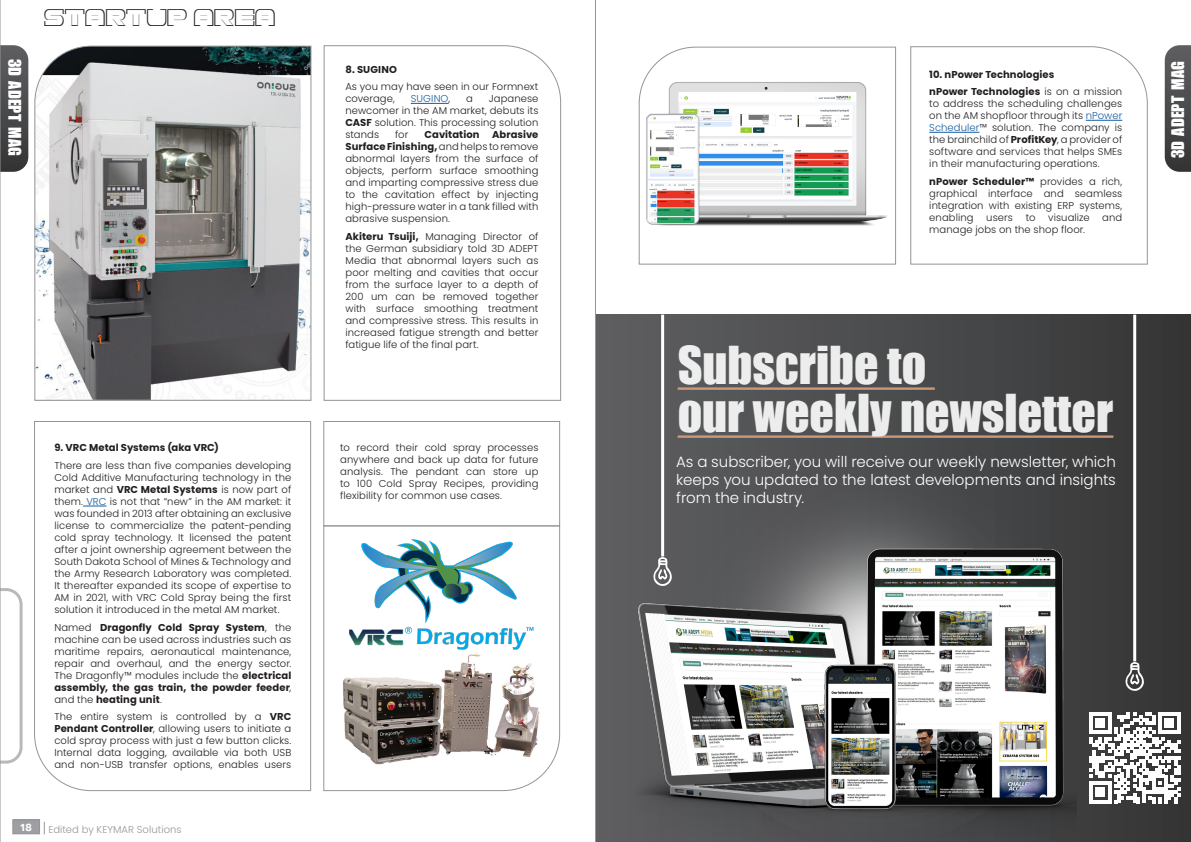
<style>
.page{position:relative;width:1191px;height:842px;background:#fff}
.page>*{position:absolute;margin:0;border:0;box-sizing:border-box;transform-origin:0 0}
.t1{font:48px/48px "Impact";color:#fff}
.Intro_to_paragraph{font:24px "Spac 3 neon";color:#231f20}
.t2{font:16px "Impact";letter-spacing:.005em;color:#fff}
.style_ymar_de_paragr{font:300 15px/18px "Poppins";letter-spacing:-.005em;color:#fff;text-align:justify}
.t3{font:300 10px/12px "Poppins";letter-spacing:.01em;color:#231f20;text-align:justify}
.t4{font:700 10px "Poppins";letter-spacing:.005em;color:#231f20}
.t5{font:300 10px "Poppins";letter-spacing:.005em;color:#949699}
.t6{font:300 10px "Poppins";letter-spacing:.01em;color:#175d9e}
.t7{font:700 10px "Objective";color:#fff}
.s1{font-weight:700}
.s2{color:#175d9e}
.s3{color:#231f20}
</style>
<div class="page">
<svg style="left:44px;top:822px;width:1px;height:12px"></svg>
<svg style="left:1164px;top:45px;width:27px;height:127px;background:#545556"></svg>
<svg style="left:1px;top:45px;width:27px;height:127px;background:#4f4f50"></svg>
<svg style="left:1px;top:588px;width:22px;height:176px"></svg>
<div style="left:13px;top:820px;width:27px;height:14px;background:#9d9fa2"></div>
<div style="left:12px;top:819px;width:28px;height:15px;border:1px solid #939598"></div>
<hr style="left:595px;top:0;width:1px;height:842px;background:#939598">
<hr style="left:0;top:0;width:1px;height:842px;background:#939598">
<svg style="left:323px;top:45px;width:238px;height:356px"></svg>
<svg style="left:34px;top:45px;width:278px;height:356px;background:#98999a"></svg>
<hr style="left:411px;top:103px;width:37px;height:1px;background:#175d9e">
<svg style="left:323px;top:526px;width:237px;height:266px"></svg>
<svg style="left:910px;top:46px;width:238px;height:219px"></svg>
<svg style="left:34px;top:421px;width:278px;height:371px"></svg>
<svg style="left:638px;top:46px;width:258px;height:219px"></svg>
<svg style="left:83px;top:506px;width:23px;height:1px"></svg>
<hr style="left:1085px;top:120px;width:37px;height:1px;background:#175d9e">
<hr style="left:929px;top:132px;width:50px;height:1px;background:#175d9e">
<div style="left:323px;top:421px;width:237px;height:105px;border:1px solid #939598"></div>
<div style="left:596px;top:315px;width:595px;height:527px;background:linear-gradient(to right,#5f6062,#363637)"></div>
<img style="left:628px;top:447px;width:448px;height:391px">
<hr style="left:661px;top:315px;width:3px;height:241px;background:#fff">
<svg style="left:653px;top:557px;width:19px;height:30px"></svg>
<hr style="left:677px;top:387px;width:257px;height:3px;background:#d7a27f">
<hr style="left:677px;top:435px;width:436px;height:3px;background:#d7a27f">
<hr style="left:1133px;top:315px;width:3px;height:346px;background:#fff">
<svg style="left:1089px;top:588px;width:102px;height:215px"></svg>
<img style="left:349px;top:539px;width:185px;height:111px">
<h3 class="t2" style="left:27px;top:59px;width:99px;rotate:90deg">3D ADEPT MAG</h3>
<p class="Intro_to_paragraph" style="left:45px;top:6px;width:233px">STARTUP AREA</p>
<p class="t4" style="left:54px;top:442px;width:166px">9. VRC Metal Systems (aka VRC)</p>
<p class="t3" style="left:54px;top:460px;width:238px">There are less than five companies developing Cold Additive Manufacturing technology in the market and <span class="s1">VRC Metal Systems</span> is now part of them. <span class="s2">VRC</span> is not that “new” in the AM market: it was founded in 2013 after obtaining an exclusive license to commercialize the patent-pending cold spray technology. It licensed the patent after a joint ownership agreement between the South Dakota School of Mines &amp; Technology and the Army Research Laboratory was completed.<br>It thereafter expanded its scope of expertise to AM in 2021, with VRC Cold Spray being the first solution it introduced in the metal AM market.</p>
<p class="t3" style="left:54px;top:621px;width:238px">Named <span class="s1">Dragonfly Cold Spray System</span>, the machine can be used across industries such as maritime repairs, aeronautical maintenance, repair and overhaul, and the energy sector.<br>The Dragonfly™ modules include the <span class="s1">electrical assembly, the gas train, the powder feeder</span>, and the <span class="s1">heating unit</span>.</p>
<p class="t3" style="left:54px;top:711px;width:238px">The entire system is controlled by a <span class="s1">VRC Pendant Controller</span>, allowing users to initiate a cold spray process with just a few button clicks.<br>Internal data logging, available via both USB and non-USB transfer options, enables users</p>
<p class="t7" style="left:20px;top:820px;width:13px">18</p>
<p class="t5" style="left:48px;top:824px;width:135px">Edited by KEYMAR Solutions</p>
<p class="t4" style="left:345px;top:63px;width:53px">8. SUGINO</p>
<p class="t3" style="left:345px;top:81px;width:194px">As you may have seen in our Formnext coverage,</p>
<p class="t6" style="left:411px;top:93px;width:41px">SUGINO<span class="s3">,</span></p>
<p class="t3" style="left:466px;top:93px;width:8px">a</p>
<p class="t3" style="left:345px;top:93px;width:194px;text-indent:143px">Japanese newcomer in the AM market, debuts its <span class="s1">CASF</span> solution. This processing solution stands</p>
<p class="t3" style="left:345px;top:129px;width:194px;text-indent:79px"><span class="s1">Cavitation Abrasive Surface Finishing,</span> and helps to remove abnormal layers from the surface of objects, perform surface smoothing and imparting compressive stress due to the cavitation effect by injecting high-pressure water in a tank filled with abrasive suspension.</p>
<p class="t3" style="left:345px;top:231px;width:194px"><span class="s1">Akiteru Tsuiji,</span> Managing Director of the German subsidiary told 3D ADEPT Media that abnormal layers such as poor melting and cavities that occur from the surface layer to a depth of 200 um can be removed together with surface smoothing treatment and compressive stress. This results in increased fatigue strength and better fatigue life of the final part.</p>
<p class="t3" style="left:395px;top:129px;width:15px">for</p>
<p class="t3" style="left:340px;top:442px;width:200px">to record their cold spray processes anywhere and back up data for future analysis. The pendant can store up to 100 Cold Spray Recipes, providing flexibility for common use cases.</p>
<p class="t4" style="left:929px;top:68px;width:127px">10. nPower Technologies</p>
<p class="t3" style="left:929px;top:86px;width:194px"><span class="s1">nPower Technologies</span> is on a mission to address the scheduling challenges on the AM shopfloor through its <span class="s2">nPower Scheduler</span>™ solution. The company is the brainchild of <span class="s1">ProfitKey</span>, a provider of software and services that helps SMEs in their manufacturing operations.</p>
<p class="t3" style="left:929px;top:175px;width:194px"><span class="s1">nPower Scheduler™</span> provides a rich, graphical interface and seamless integration with existing ERP systems, enabling</p>
<p class="t3" style="left:986px;top:211px;width:28px">users</p>
<p class="t3" style="left:1025px;top:211px;width:11px">to</p>
<p class="t3" style="left:1048px;top:211px;width:43px">visualize</p>
<p class="t3" style="left:1102px;top:211px;width:21px">and</p>
<p class="t3" style="left:929px;top:223px;width:157px">manage jobs on the shop floor.</p>
<h1 class="t1" style="left:677px;top:340px;width:437px">Subscribe to<br>our weekly newsletter</h1>
<p class="style_ymar_de_paragr" style="left:676px;top:452px;width:441px">As a subscriber, you will receive our weekly newsletter, which keeps you updated to the latest developments and insights from the industry.</p>
<h3 class="t2" style="left:1165px;top:158px;width:99px;rotate:-90deg">3D ADEPT MAG</h3>
</div>
